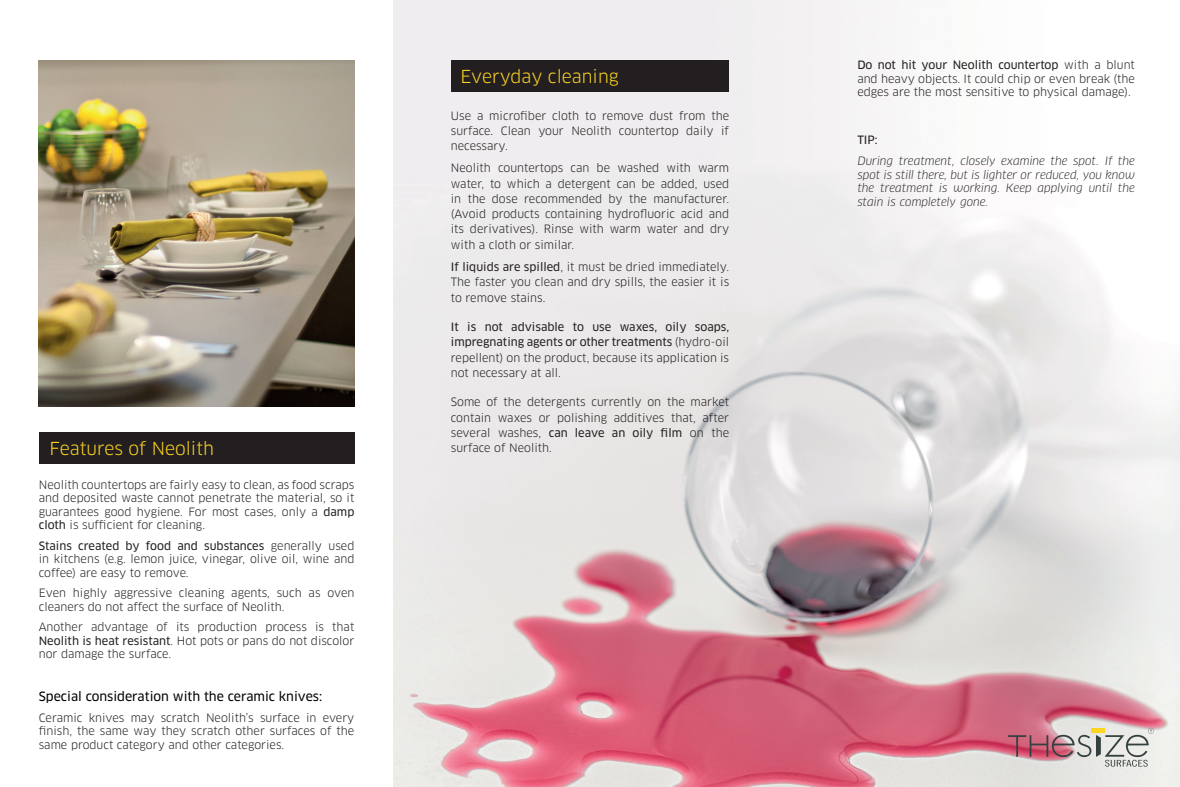
<style>
.page{position:relative;width:1180px;height:787px;background:#fff}
.page>*{position:absolute;margin:0;border:0;box-sizing:border-box;transform-origin:0 0}
.t1{font:17.5px "Clan Pro";color:#fdd522}
.t2{font:12.5px "Clan Pro News";color:#000001}
.t3{font:11.25px/15.2px "Clan Pro";color:#231f20;text-align:justify}
.t4{font:11.25px/15.2px "Clan Pro News";color:#231f20}
.t5{font:italic 11.25px/13.5px "Clan Pro";color:#231f20;text-align:justify}
.s1{font-family:"Clan Pro News"}
.s2{font-family:"Clan Pro"}
</style>
<div class="page">
<img style="left:393px;top:0;width:787px;height:787px">
<div style="left:39px;top:431px;width:315px;height:32px;background:#231f20"></div>
<div style="left:451px;top:60px;width:278px;height:32px;background:#231f20"></div>
<img style="left:39px;top:60px;width:315px;height:346px">
<div style="left:1091px;top:727px;width:14px;height:5px;background:#e7e7e4"></div>
<svg style="left:1008px;top:728px;width:146px;height:38px"></svg>
<h1 class="t1" style="left:50px;top:439px;width:166px">Features of Neolith</h1>
<p class="t3" style="left:39px;top:477px;width:317px;line-height:13.5px">Neolith countertops are fairly easy to clean, as food scraps and deposited waste cannot penetrate the material, so it guarantees good hygiene. For most cases, only a <span class="s1">damp cloth</span> is sufficient for cleaning.</p>
<p class="t4" style="left:39px;top:538px;width:317px">Stains created by food and substances <span class="s2">generally used</span></p>
<p class="t3" style="left:39px;top:552px;width:317px;line-height:13.5px">in kitchens (e.g. lemon juice, vinegar, olive oil, wine and coffee) are easy to remove.</p>
<p class="t3" style="left:39px;top:586px;width:317px;line-height:13.5px">Even highly aggressive cleaning agents, such as oven cleaners do not affect the surface of Neolith.</p>
<p class="t3" style="left:39px;top:620px;width:317px;line-height:13.5px">Another advantage of its production process is that <span class="s1">Neolith is heat resistant</span>. Hot pots or pans do not discolor nor damage the surface.</p>
<p class="t2" style="left:39px;top:691px;width:285px">Special consideration with the ceramic knives:</p>
<p class="t3" style="left:39px;top:711px;width:317px;line-height:13.5px">Ceramic knives may scratch Neolith’s surface in every finish, the same way they scratch other surfaces of the same product category and other categories.</p>
<h1 class="t1" style="left:460px;top:67px;width:160px">Everyday cleaning</h1>
<p class="t3" style="left:451px;top:108px;width:280px">Use a microfiber cloth to remove dust from the surface. Clean your Neolith countertop daily if necessary.</p>
<p class="t3" style="left:451px;top:160px;width:280px">Neolith countertops can be washed with warm water, to which a detergent can be added, used in the dose recommended by the manufacturer. (Avoid products containing hydrofluoric acid and its derivatives). Rinse with warm water and dry with a cloth or similar.</p>
<p class="t3" style="left:451px;top:259px;width:280px"><span class="s1">If liquids are spilled</span>, it must be dried immediately.<br>The faster you clean and dry spills, the easier it is to remove stains.</p>
<p class="t4" style="left:451px;top:320px;width:280px">It is not advisable to use waxes, oily soaps, impregnating agents or other treatments <span class="s2">(hydro-oil</span></p>
<p class="t3" style="left:451px;top:350px;width:280px">repellent) on the product, because its application is not necessary at all.</p>
<p class="t3" style="left:451px;top:394px;width:280px">Some of the detergents currently on the market contain waxes or polishing additives that, after several washes, <span class="s1">can leave an oily film</span> on the surface of Neolith.</p>
<p class="t4" style="left:857px;top:58px;width:279px">Do not hit your Neolith countertop <span class="s2">with a blunt</span></p>
<p class="t3" style="left:857px;top:72px;width:279px;line-height:13.5px">and heavy objects. It could chip or even break (the edges are the most sensitive to physical damage).</p>
<p class="t4" style="left:857px;top:133px;width:22px">TIP:</p>
<p class="t5" style="left:857px;top:155px;width:279px">During treatment, closely examine the spot. If the spot is still there, but is lighter or reduced, you know the treatment is working. Keep applying until the stain is completely gone.</p>
</div>
